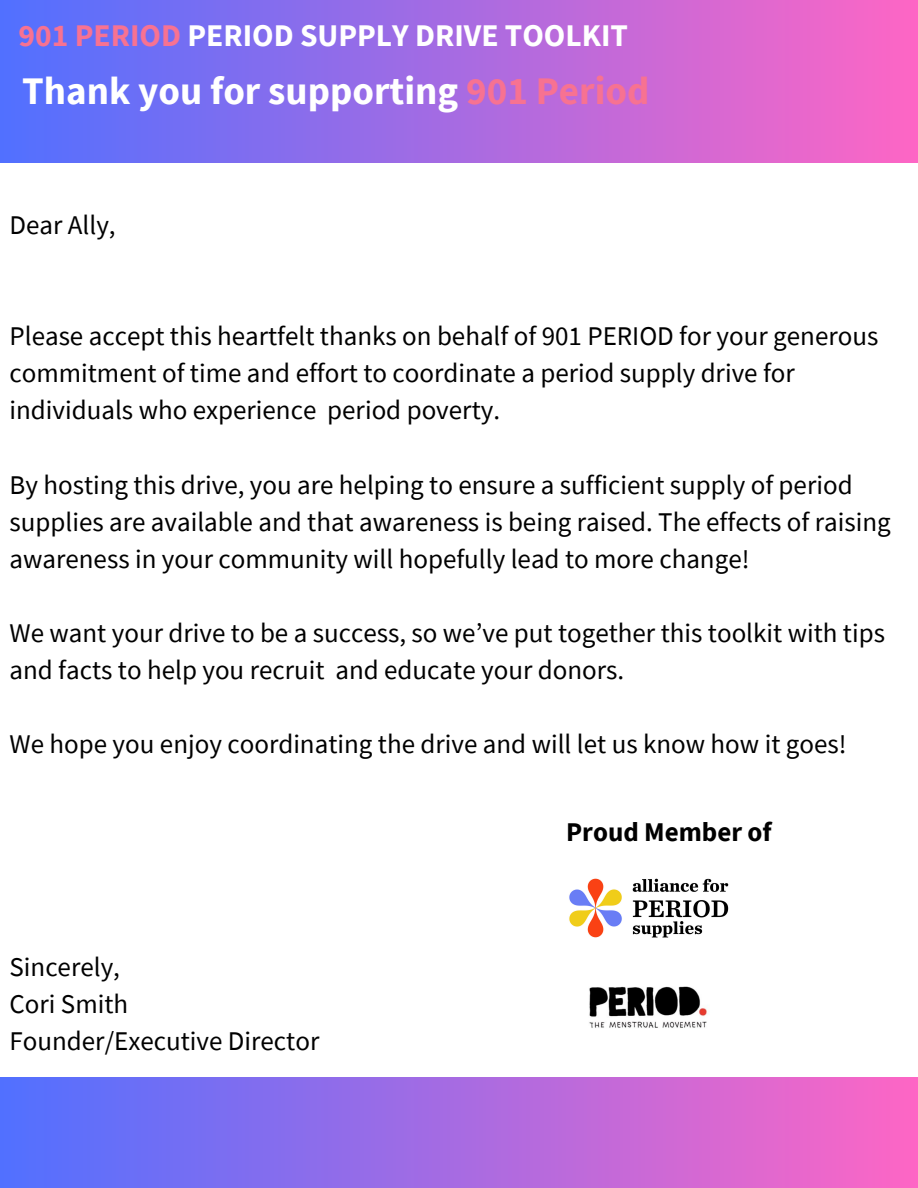
<style>
.page{position:relative;width:918px;height:1188px;background:#fff}
.page>*{position:absolute;margin:0;border:0;box-sizing:border-box;transform-origin:0 0}
.t1{font:700 39px "Source Sans Pro";color:#fff}
.t2{font:700 31.5px "Source Sans Pro";color:#fff}
.t3{font:27px/37.2px "Source Sans Pro";color:#000}
.t4{font:700 27px "Source Sans Pro";color:#000}
.s1{color:#f77292}
</style>
<div class="page">
<div style="left:0;top:0;width:918px;height:162px;background:linear-gradient(to right,#5170ff,#fe66c5)"></div>
<img style="left:569px;top:878px;width:160px;height:60px">
<img style="left:589px;top:986px;width:118px;height:42px">
<div style="left:0;top:1077px;width:918px;height:111px;background:linear-gradient(to right,#5170ff,#fe66c5)"></div>
<p class="t2" style="left:19px;top:15px;width:611px"><span class="s1">901 PERIOD</span> PERIOD SUPPLY DRIVE TOOLKIT</p>
<p class="t1" style="left:22px;top:66px;width:629px">Thank you for supporting <span class="s1">901 Period</span></p>
<h2 class="t3" style="left:10px;top:206px;width:108px">Dear Ally,</h2>
<h1 class="t3" style="left:10px;top:317px;width:870px">Please accept this heartfelt thanks on behalf of 901 PERIOD for your generous commitment of time and effort to coordinate a period supply drive for individuals who experience period poverty.</h1>
<p class="t3" style="left:10px;top:465px;width:883px">By hosting this drive, you are helping to ensure a sufficient supply of period supplies are available and that awareness is being raised. The effects of raising awareness in your community will hopefully lead to more change!</p>
<p class="t3" style="left:10px;top:614px;width:877px">We want your drive to be a success, so we’ve put together this toolkit with tips and facts to help you recruit and educate your donors.</p>
<p class="t3" style="left:10px;top:725px;width:839px">We hope you enjoy coordinating the drive and will let us know how it goes!</p>
<p class="t3" style="left:10px;top:948px;width:112px">Sincerely,</p>
<p class="t3" style="left:10px;top:985px;width:120px">Cori Smith</p>
<p class="t3" style="left:10px;top:1022px;width:311px">Founder/Executive Director</p>
<h3 class="t4" style="left:566px;top:814px;width:207px">Proud Member of</h3>
</div>
